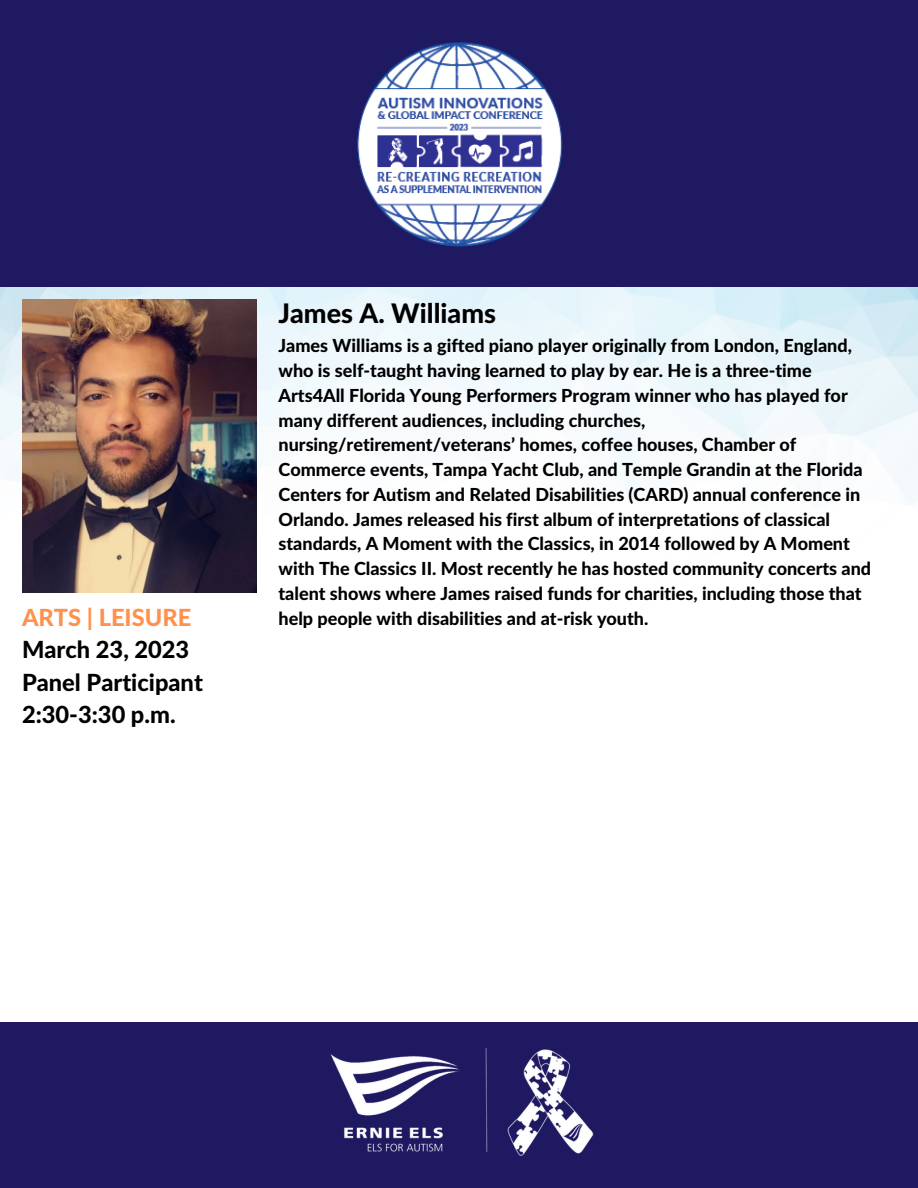
<style>
.page{position:relative;width:918px;height:1188px;background:#fff}
.page>*{position:absolute;margin:0;border:0;box-sizing:border-box;transform-origin:0 0}
.t1{font:800 27px "Lato Latin";color:#000}
.t2{font:800 23.7px/32.7px "Lato Latin";color:#000}
.t3{font:800 23.7px "Lato Latin";color:#ff914d}
.t4{font:800 18px/24.8px "Lato Latin";color:#000}
</style>
<div class="page">
<div style="left:0;top:1023px;width:918px;height:165px;background:#1f1961"></div>
<img style="left:0;top:287px;width:918px;height:306px">
<img style="left:330px;top:1049px;width:264px;height:107px">
<div style="left:0;top:0;width:918px;height:287px;background:#1f1961"></div>
<img style="left:357px;top:42px;width:206px;height:205px">
<img style="left:22px;top:300px;width:234px;height:292px">
<h1 class="t1" style="left:278px;top:301px;width:219px">James A. Williams</h1>
<p class="t4" style="left:278px;top:334px;width:594px">James Williams is a gifted piano player originally from London, England, who is self-taught having learned to play by ear. He is a three-time Arts4All Florida Young Performers Program winner who has played for many different audiences, including churches, nursing/retirement/veterans’ homes, coffee houses, Chamber of Commerce events, Tampa Yacht Club, and Temple Grandin at the Florida Centers for Autism and Related Disabilities (CARD) annual conference in Orlando. James released his first album of interpretations of classical standards, A Moment with the Classics, in 2014 followed by A Moment with The Classics II. Most recently he has hosted community concerts and talent shows where James raised funds for charities, including those that</p>
<h2 class="t3" style="left:22px;top:606px;width:171px">ARTS | LEISURE</h2>
<p class="t4" style="left:278px;top:607px;width:371px">help people with disabilities and at-risk youth.</p>
<h2 class="t2" style="left:22px;top:635px;width:182px">March 23, 2023<br>Panel Participant<br>2:30-3:30 p.m.</h2>
</div>
